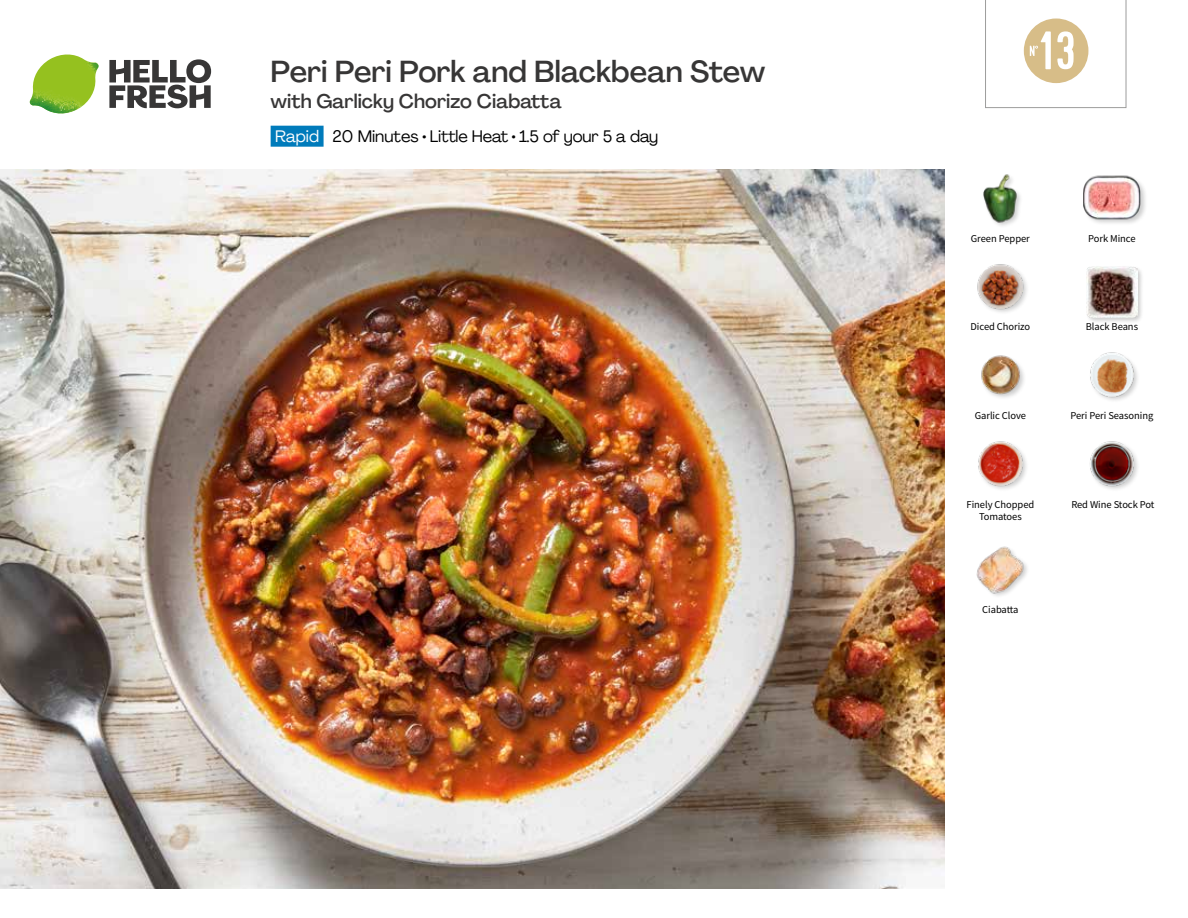
<style>
.page{position:relative;width:1188px;height:918px;background:#fff}
.page>*{position:absolute;margin:0;border:0;box-sizing:border-box;transform-origin:0 0}
.t1{font:54px "Kapra";color:#fff}
.t2{font:500 30px "Agrandir";letter-spacing:-.005em;color:#373636}
.t3{font:500 19.5px "Agrandir";color:#373636}
.t4{font:16.5px "Agrandir";letter-spacing:-.01em;color:#000}
.t5{font:10.5px "Source Sans Pro";letter-spacing:-.005em;color:#000}
.s1{color:#fff}
</style>
<div class="page">
<svg style="left:109px;top:59px;width:102px;height:49px"></svg>
<img style="left:30px;top:55px;width:69px;height:59px">
<div style="left:271px;top:126px;width:53px;height:21px;background:#007bbb"></div>
<img style="left:0;top:170px;width:945px;height:718px">
<img style="left:976px;top:546px;width:51px;height:50px">
<img style="left:981px;top:355px;width:43px;height:43px">
<img style="left:978px;top:441px;width:49px;height:48px">
<img style="left:1090px;top:441px;width:48px;height:48px">
<img style="left:1090px;top:352px;width:48px;height:49px">
<img style="left:983px;top:174px;width:38px;height:52px">
<img style="left:977px;top:264px;width:50px;height:48px">
<div style="left:1085px;top:265px;width:59px;height:59px;background:#000;opacity:.2"></div>
<img style="left:1086px;top:266px;width:52px;height:52px">
<div style="left:1083px;top:175px;width:64px;height:51px;background:#000;opacity:.2"></div>
<img style="left:1083px;top:175px;width:58px;height:51px">
<svg style="left:985px;top:0;width:141px;height:108px"></svg>
<h2 class="t2" style="left:271px;top:53px;width:496px">Peri Peri Pork and Blackbean Stew</h2>
<h3 class="t3" style="left:271px;top:89px;width:293px">with Garlicky Chorizo Ciabatta</h3>
<h3 class="t4" style="left:275px;top:126px;width:385px"><span class="s1">Rapid</span> 20 Minutes • Little Heat • 1.5 of your 5 a day</h3>
<h1 class="t1" style="left:1040px;top:19px;width:36px">13</h1>
<p class="t5" style="left:971px;top:231px;width:61px">Green Pepper</p>
<p class="t5" style="left:1088px;top:231px;width:49px">Pork Mince</p>
<p class="t5" style="left:971px;top:320px;width:61px">Diced Chorizo</p>
<p class="t5" style="left:1086px;top:320px;width:54px">Black Beans</p>
<p class="t5" style="left:975px;top:409px;width:53px">Garlic Clove</p>
<p class="t5" style="left:1071px;top:409px;width:84px">Peri Peri Seasoning</p>
<p class="t5" style="left:967px;top:498px;width:69px">Finely Chopped</p>
<p class="t5" style="left:1071px;top:498px;width:85px">Red Wine Stock Pot</p>
<p class="t5" style="left:979px;top:510px;width:44px">Tomatoes</p>
<p class="t5" style="left:982px;top:603px;width:38px">Ciabatta</p>
</div>
